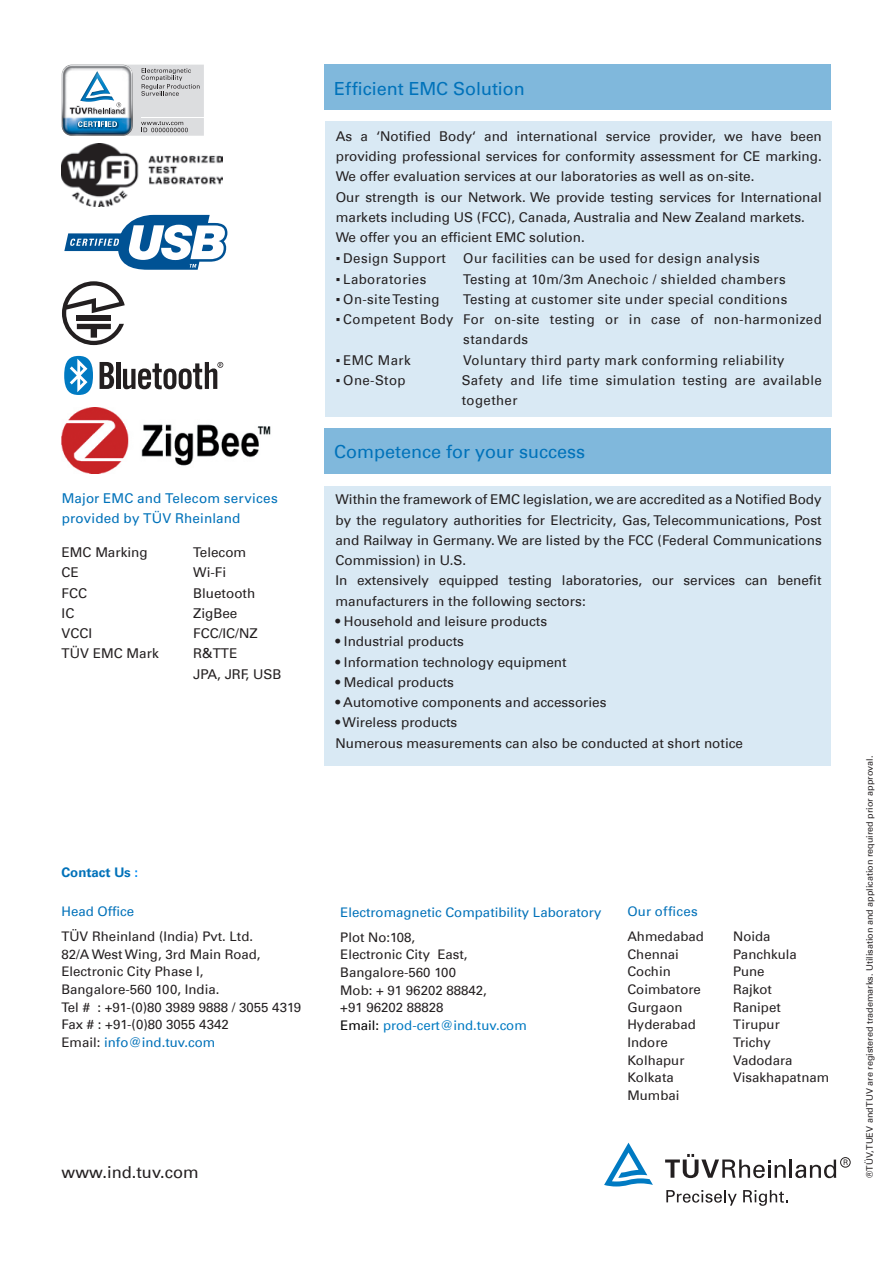
<style>
.page{position:relative;width:893px;height:1263px;background:#fff}
.page>*{position:absolute;margin:0;border:0;box-sizing:border-box;transform-origin:0 0}
.t1{font:18px "Univers Com 55 Roman";color:#0072ba}
.t2{font:18px "Univers LT Std";letter-spacing:-.005em;color:#0072ba}
.t3{font:16.5px "Univers Com 55 Roman";color:#231f20}
.t4{font:13.5px/20.2px "Univers Com 55 Roman";color:#231f20;text-align:justify}
.t5{font:13.5px/20.2px "Univers Com 55 Roman";letter-spacing:.03em;color:#231f20}
.t6{font:13.5px/19.5px "Univers LT Std";letter-spacing:.01em;color:#0072ba}
.t7{font:13.2px/17.7px "Univers Com 55 Roman";color:#231f20}
.t8{font:13.2px "Univers Com 55 Roman";color:#0071b9}
.t9{font:700 13.2px "Univers Com 65";color:#0071b9}
.t10{font:13.2px "Univers Com 55 Roman";letter-spacing:.02em;color:#0071b9}
.t11{font:9px "Univers Com 55 Roman";color:#231f20}
.s1{font-family:"Arial"}
.s2{color:#008cf6}
.s3{color:#0071b9}
.s4{color:#000}
.s5{color:#007ac2}
</style>
<div class="page">
<div style="left:325px;top:64px;width:506px;height:45px;background:#80b8dc"></div>
<div style="left:325px;top:429px;width:506px;height:45px;background:#80b8dc"></div>
<svg style="left:666px;top:1190px;width:71px;height:16px"></svg>
<svg style="left:743px;top:1190px;width:45px;height:16px"></svg>
<svg style="left:665px;top:1154px;width:171px;height:24px"></svg>
<div style="left:840px;top:1157px;width:10px;height:10px;border:1px solid #231f20;border-radius:50%"></div>
<svg style="left:844px;top:1159px;width:4px;height:6px"></svg>
<svg style="left:604px;top:1143px;width:49px;height:43px"></svg>
<img style="left:62px;top:143px;width:160px;height:63px">
<svg style="left:62px;top:281px;width:63px;height:64px"></svg>
<svg style="left:100px;top:362px;width:14px;height:27px"></svg>
<hr style="left:116px;top:362px;width:4px;height:27px;background:#231f20">
<svg style="left:64px;top:356px;width:29px;height:39px"></svg>
<svg style="left:123px;top:362px;width:100px;height:27px"></svg>
<img style="left:62px;top:408px;width:209px;height:66px">
<svg style="left:61px;top:64px;width:143px;height:72px"></svg>
<svg style="left:64px;top:215px;width:163px;height:55px"></svg>
<div style="left:325px;top:121px;width:506px;height:296px;background:#d9e9f4"></div>
<div style="left:324px;top:486px;width:507px;height:279px;background:#d9e9f4"></div>
<p class="t6" style="left:62px;top:489px;width:218px">Major EMC and Telecom services provided by TÜV Rheinland</p>
<p class="t4" style="left:62px;top:542px;width:88px">EMC Marking</p>
<p class="t4" style="left:62px;top:562px;width:19px">CE</p>
<p class="t4" style="left:62px;top:583px;width:27px">FCC</p>
<p class="t4" style="left:62px;top:603px;width:14px">IC</p>
<p class="t4" style="left:62px;top:623px;width:32px">VCCI</p>
<p class="t4" style="left:62px;top:643px;width:99px">TÜV EMC Mark</p>
<p class="t4" style="left:193px;top:542px;width:55px">Telecom</p>
<p class="t4" style="left:193px;top:562px;width:35px">Wi-Fi</p>
<p class="t4" style="left:193px;top:583px;width:64px">Bluetooth</p>
<p class="t4" style="left:193px;top:603px;width:46px">ZigBee</p>
<p class="t4" style="left:193px;top:623px;width:66px">FCC/IC/NZ</p>
<p class="t4" style="left:193px;top:643px;width:46px">R&amp;TTE</p>
<p class="t4" style="left:193px;top:664px;width:90px">JPA, JRF, USB</p>
<p class="t2" style="left:334px;top:78px;width:192px">Efficient EMC Solution</p>
<p class="t4" style="left:336px;top:126px;width:487px">As a ‘Notified Body‘ and international service provider, we have been providing professional services for conformity assessment for CE marking.<br>We offer evaluation services at our laboratories as well as on-site.</p>
<p class="t4" style="left:336px;top:187px;width:487px">Our strength is our Network. We provide testing services for International markets including US (FCC), Canada, Australia and New Zealand markets.</p>
<p class="t4" style="left:336px;top:227px;width:250px">We offer you an efficient EMC solution.</p>
<p class="t5" style="left:336px;top:248px;width:112px"><span class="s1">▪</span> Design Support</p>
<p class="t5" style="left:463px;top:248px;width:298px">Our facilities can be used for design analysis</p>
<p class="t5" style="left:336px;top:269px;width:92px"><span class="s1">▪</span> Laboratories</p>
<p class="t5" style="left:463px;top:269px;width:324px">Testing at 10m/3m Anechoic / shielded chambers</p>
<p class="t5" style="left:336px;top:289px;width:105px"><span class="s1">▪</span> On-site Testing</p>
<p class="t5" style="left:463px;top:289px;width:326px">Testing at customer site under special conditions</p>
<p class="t5" style="left:463px;top:309px;width:360px;text-indent:-128px"><span class="s1">▪</span> Competent Body For on-site testing or in case of non-harmonized standards</p>
<p class="t4" style="left:336px;top:350px;width:76px"><span class="s1">▪</span> EMC Mark</p>
<p class="t5" style="left:463px;top:350px;width:323px">Voluntary third party mark conforming reliability</p>
<p class="t4" style="left:336px;top:370px;width:71px"><span class="s1">▪</span> One-Stop</p>
<p class="t5" style="left:462px;top:370px;width:361px">Safety and life time simulation testing are available together</p>
<p class="t1" style="left:334px;top:441px;width:253px">Competence for your success</p>
<p class="t4" style="left:335px;top:490px;width:488px">Within the framework of EMC legislation, we are accredited as a Notified Body by the regulatory authorities for Electricity, Gas, Telecommunications, Post and Railway in Germany. We are listed by the FCC (Federal Communications Commission) in U.S.</p>
<p class="t4" style="left:335px;top:571px;width:488px">In extensively equipped testing laboratories, our services can benefit manufacturers in the following sectors:</p>
<p class="t4" style="left:335px;top:611px;width:213px">• Household and leisure products</p>
<p class="t4" style="left:335px;top:631px;width:130px">• Industrial products</p>
<p class="t4" style="left:335px;top:652px;width:233px">• Information technology equipment</p>
<p class="t4" style="left:335px;top:672px;width:120px">• Medical products</p>
<p class="t4" style="left:335px;top:692px;width:273px">• Automotive components and accessories</p>
<p class="t4" style="left:335px;top:712px;width:123px">• Wireless products</p>
<p class="t4" style="left:335px;top:733px;width:409px">Numerous measurements can also be conducted at short notice</p>
<p class="t9" style="left:61px;top:864px;width:78px">Contact Us <span class="s2">:</span></p>
<p class="t8" style="left:61px;top:903px;width:74px">Head Office</p>
<p class="t7" style="left:61px;top:927px;width:241px">TÜV Rheinland (India) Pvt. Ltd.<br>82/A West Wing, 3rd Main Road,<br>Electronic City Phase I,<br>Bangalore-560 100, India.<br>Tel # : +91-(0)80 3989 9888 / 3055 4319<br>Fax # : +91-(0)80 3055 4342<br>Email: <span class="s3">info@ind.tuv.com</span></p>
<p class="t3" style="left:62px;top:1162px;width:139px">www.ind.tuv.com</p>
<p class="t8" style="left:340px;top:904px;width:263px">Electromagnetic Compatibility Laboratory</p>
<p class="t7" style="left:340px;top:928px;width:188px">Plot No:108,<br>Electronic City East,<br>Bangalore-560 100<br>Mob: + 91 96202 88842,<br>+91 96202 88828<br><span class="s4">Email:</span> <span class="s5">prod-cert@ind.tuv.com</span></p>
<p class="t10" style="left:627px;top:903px;width:72px">Our offices</p>
<p class="t7" style="left:627px;top:928px;width:78px">Ahmedabad</p>
<p class="t7" style="left:733px;top:928px;width:39px">Noida</p>
<p class="t7" style="left:627px;top:945px;width:53px">Chennai</p>
<p class="t7" style="left:733px;top:945px;width:65px">Panchkula</p>
<p class="t7" style="left:627px;top:963px;width:45px">Cochin</p>
<p class="t7" style="left:733px;top:963px;width:33px">Pune</p>
<p class="t7" style="left:627px;top:980px;width:75px">Coimbatore</p>
<p class="t7" style="left:733px;top:980px;width:40px">Rajkot</p>
<p class="t7" style="left:627px;top:998px;width:57px">Gurgaon</p>
<p class="t7" style="left:733px;top:998px;width:49px">Ranipet</p>
<p class="t7" style="left:627px;top:1016px;width:70px">Hyderabad</p>
<p class="t7" style="left:733px;top:1016px;width:48px">Tirupur</p>
<p class="t7" style="left:627px;top:1033px;width:42px">Indore</p>
<p class="t7" style="left:733px;top:1033px;width:39px">Trichy</p>
<p class="t7" style="left:627px;top:1051px;width:59px">Kolhapur</p>
<p class="t7" style="left:733px;top:1051px;width:61px">Vadodara</p>
<p class="t7" style="left:627px;top:1069px;width:48px">Kolkata</p>
<p class="t7" style="left:733px;top:1069px;width:97px">Visakhapatnam</p>
<p class="t7" style="left:627px;top:1086px;width:54px">Mumbai</p>
<p class="t11" style="left:864px;top:1178px;width:424px;rotate:-90deg">®TÜV, TUEV and TUV are registered trademarks. Utilisation and application required prior approval.</p>
</div>
